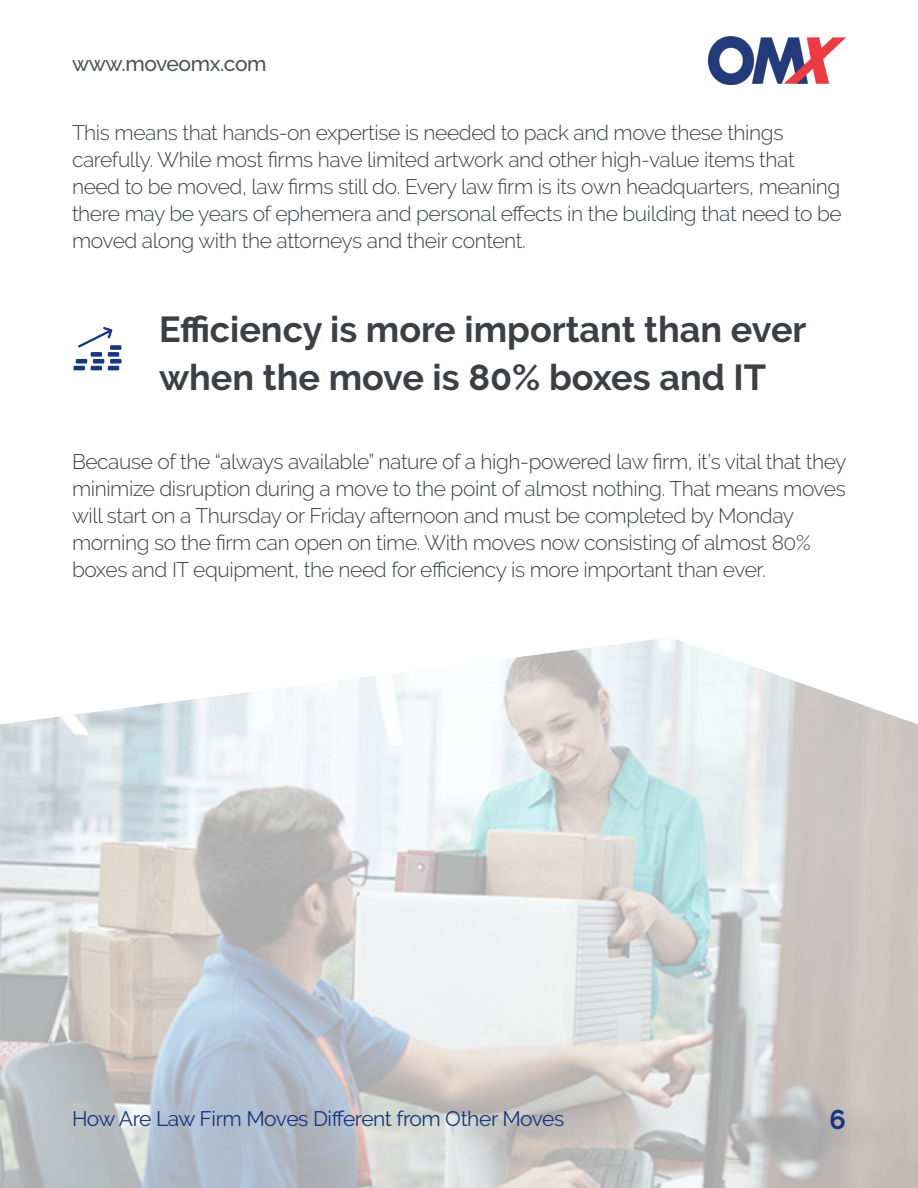
<style>
.page{position:relative;width:918px;height:1188px;background:#fff}
.page>*{position:absolute;margin:0;border:0;box-sizing:border-box;transform-origin:0 0}
.t1{font:700 36px/48px "Raleway";color:#3c4045}
.t2{font:700 27px "Raleway";color:#15377e}
.Paragraph{font:300 21px/27px "Raleway";letter-spacing:-.02em;color:#3c4045}
.t3{font:21px "Raleway";letter-spacing:-.02em;color:#15377e}
.t4{font:500 21px "Raleway";letter-spacing:-.02em;color:#495157}
</style>
<div class="page">
<img style="left:0;top:639px;width:918px;height:549px">
<hr style="left:91px;top:366px;width:11px;height:4px;background:#15377e">
<div style="left:93px;top:359px;width:11px;height:5px;background:#15377e"></div>
<div style="left:91px;top:352px;width:11px;height:5px;background:#15377e"></div>
<svg style="left:78px;top:327px;width:34px;height:21px"></svg>
<hr style="left:108px;top:366px;width:11px;height:4px;background:#15377e">
<div style="left:110px;top:359px;width:12px;height:5px;background:#15377e"></div>
<div style="left:108px;top:352px;width:11px;height:5px;background:#15377e"></div>
<div style="left:110px;top:345px;width:12px;height:5px;background:#15377e"></div>
<hr style="left:74px;top:366px;width:11px;height:4px;background:#15377e">
<div style="left:76px;top:359px;width:11px;height:5px;background:#15377e"></div>
<img style="left:708px;top:37px;width:138px;height:48px">
<p class="t4" style="left:72px;top:51px;width:196px">www.moveomx.com</p>
<p class="Paragraph" style="left:72px;top:119px;width:771px">This means that hands-on expertise is needed to pack and move these things carefully. While most firms have limited artwork and other high-value items that need to be moved, law firms still do. Every law firm is its own headquarters, meaning there may be years of ephemera and personal effects in the building that need to be moved along with the attorneys and their content.</p>
<h2 class="t1" style="left:159px;top:305px;width:649px">Efficiency is more important than ever when the move is 80% boxes and IT</h2>
<p class="Paragraph" style="left:72px;top:448px;width:776px">Because of the “always available” nature of a high-powered law firm, it’s vital that they minimize disruption during a move to the point of almost nothing. That means moves will start on a Thursday or Friday afternoon and must be completed by Monday morning so the firm can open on time. With moves now consisting of almost 80% boxes and IT equipment, the need for efficiency is more important than ever.</p>
<p class="t3" style="left:72px;top:1106px;width:494px">How Are Law Firm Moves Different from Other Moves</p>
<p class="t2" style="left:830px;top:1104px;width:18px">6</p>
</div>
